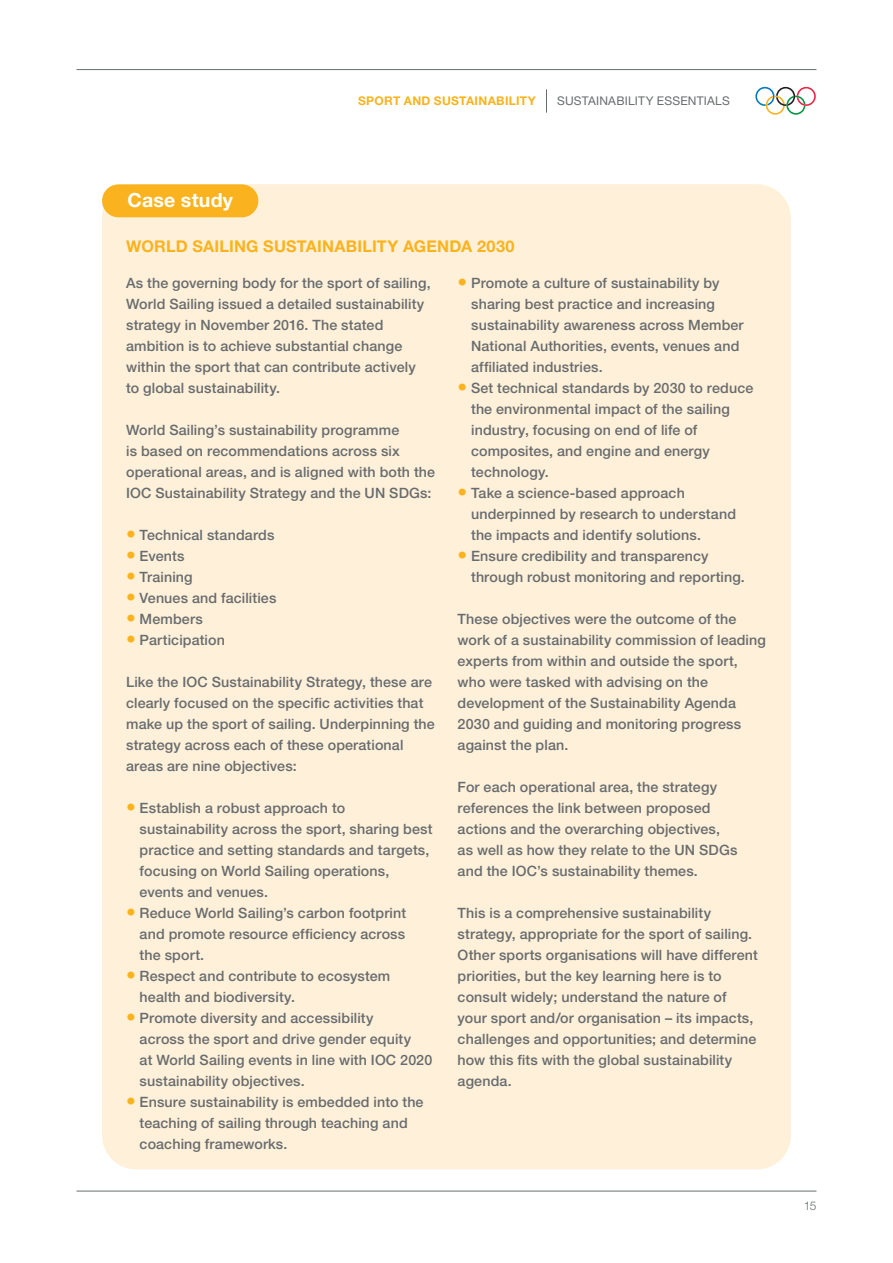
<style>
.page{position:relative;width:893px;height:1263px;background:#fff}
.page>*{position:absolute;margin:0;border:0;box-sizing:border-box;transform-origin:0 0}
.BODY_COPY_NEW{font:700 19.5px "Helvetica Neue LT Pro";letter-spacing:.015em;color:#fff}
.SUB_HEAD_SMALL{font:700 16.2px "Helvetica Neue LT Pro";letter-spacing:.015em;color:#fab31e}
.BODY_COPY_NEW-2{font:500 14.25px/21px "Helvetica Neue LT Pro";letter-spacing:.01em;color:#676c6e}
.t1{font:12px "Helvetica Neue LT Pro";letter-spacing:.015em;color:#676c6e}
.t2{font:700 12px "Helvetica Neue LT Pro";letter-spacing:.025em;color:#fab31e}
.PAGE_NUMBER{font:300 12px "Helvetica Neue LT Pro";color:#676c6e}
.s1{font-weight:300;font-size:19.5px;color:#fab31e}
</style>
<div class="page">
<div style="left:102px;top:184px;width:689px;height:985px;background:#fff0d9;border-radius:34px"></div>
<div style="left:102px;top:184px;width:156px;height:33px;background:#fab31e;border-radius:16px"></div>
<hr style="left:77px;top:1191px;width:739px;height:1px;background:#676c6e">
<hr style="left:77px;top:69px;width:739px;height:1px;background:#676c6e">
<svg style="left:755px;top:87px;width:61px;height:28px"></svg>
<svg style="left:546px;top:89px;width:1px;height:24px"></svg>
<p class="BODY_COPY_NEW" style="left:128px;top:188px;width:107px">Case study</p>
<p class="t2" style="left:358px;top:93px;width:179px">SPORT AND SUSTAINABILITY</p>
<p class="t1" style="left:557px;top:93px;width:174px">SUSTAINABILITY ESSENTIALS</p>
<p class="SUB_HEAD_SMALL" style="left:126px;top:236px;width:390px">WORLD SAILING SUSTAINABILITY AGENDA 2030</p>
<p class="BODY_COPY_NEW-2" style="left:126px;top:272px;width:306px">As the governing body for the sport of sailing, World Sailing issued a detailed sustainability strategy in November 2016. The stated ambition is to achieve substantial change within the sport that can contribute actively to global sustainability.</p>
<p class="BODY_COPY_NEW-2" style="left:126px;top:419px;width:310px">World Sailing’s sustainability programme<br>is based on recommendations across six operational areas, and is aligned with both the IOC Sustainability Strategy and the UN SDGs:</p>
<p class="BODY_COPY_NEW-2" style="left:126px;top:524px;width:150px"><span class="s1">•</span> Technical standards</p>
<p class="BODY_COPY_NEW-2" style="left:126px;top:545px;width:60px"><span class="s1">•</span> Events</p>
<p class="BODY_COPY_NEW-2" style="left:126px;top:566px;width:68px"><span class="s1">•</span> Training</p>
<p class="BODY_COPY_NEW-2" style="left:126px;top:587px;width:152px"><span class="s1">•</span> Venues and facilities</p>
<p class="BODY_COPY_NEW-2" style="left:126px;top:608px;width:78px"><span class="s1">•</span> Members</p>
<p class="BODY_COPY_NEW-2" style="left:126px;top:629px;width:100px"><span class="s1">•</span> Participation</p>
<p class="BODY_COPY_NEW-2" style="left:126px;top:671px;width:310px">Like the IOC Sustainability Strategy, these are clearly focused on the specific activities that make up the sport of sailing. Underpinning the strategy across each of these operational areas are nine objectives:</p>
<p class="BODY_COPY_NEW-2" style="left:140px;top:797px;width:294px;text-indent:-13px"><span class="s1">•</span> Establish a robust approach to sustainability across the sport, sharing best practice and setting standards and targets, focusing on World Sailing operations, events and venues.</p>
<p class="BODY_COPY_NEW-2" style="left:140px;top:902px;width:268px;text-align:justify;text-indent:-13px"><span class="s1">•</span> Reduce World Sailing’s carbon footprint and promote resource efficiency across the sport.</p>
<p class="BODY_COPY_NEW-2" style="left:140px;top:965px;width:252px;text-indent:-13px"><span class="s1">•</span> Respect and contribute to ecosystem health and biodiversity.</p>
<p class="BODY_COPY_NEW-2" style="left:140px;top:1007px;width:294px;text-indent:-13px"><span class="s1">•</span> Promote diversity and accessibility<br>across the sport and drive gender equity<br>at World Sailing events in line with IOC 2020 sustainability objectives.</p>
<p class="BODY_COPY_NEW-2" style="left:140px;top:1091px;width:285px;text-indent:-13px"><span class="s1">•</span> Ensure sustainability is embedded into the teaching of sailing through teaching and coaching frameworks.</p>
<p class="BODY_COPY_NEW-2" style="left:471px;top:272px;width:274px;text-indent:-13px"><span class="s1">•</span> Promote a culture of sustainability by sharing best practice and increasing sustainability awareness across Member National Authorities, events, venues and affiliated industries.</p>
<p class="BODY_COPY_NEW-2" style="left:471px;top:377px;width:284px;text-indent:-13px"><span class="s1">•</span> Set technical standards by 2030 to reduce the environmental impact of the sailing industry, focusing on end of life of composites, and engine and energy technology.</p>
<p class="BODY_COPY_NEW-2" style="left:471px;top:482px;width:266px;text-indent:-13px"><span class="s1">•</span> Take a science-based approach underpinned by research to understand the impacts and identify solutions.</p>
<p class="BODY_COPY_NEW-2" style="left:471px;top:545px;width:275px;text-indent:-13px"><span class="s1">•</span> Ensure credibility and transparency through robust monitoring and reporting.</p>
<p class="BODY_COPY_NEW-2" style="left:458px;top:608px;width:310px">These objectives were the outcome of the work of a sustainability commission of leading experts from within and outside the sport, who were tasked with advising on the development of the Sustainability Agenda 2030 and guiding and monitoring progress against the plan.</p>
<p class="BODY_COPY_NEW-2" style="left:458px;top:776px;width:281px">For each operational area, the strategy references the link between proposed actions and the overarching objectives, as well as how they relate to the UN SDGs and the IOC’s sustainability themes.</p>
<p class="BODY_COPY_NEW-2" style="left:458px;top:902px;width:302px">This is a comprehensive sustainability strategy, appropriate for the sport of sailing.<br>Other sports organisations will have different priorities, but the key learning here is to consult widely; understand the nature of your sport and/or organisation – its impacts, challenges and opportunities; and determine how this fits with the global sustainability agenda.</p>
<p class="PAGE_NUMBER" style="left:804px;top:1198px;width:14px">15</p>
</div>
